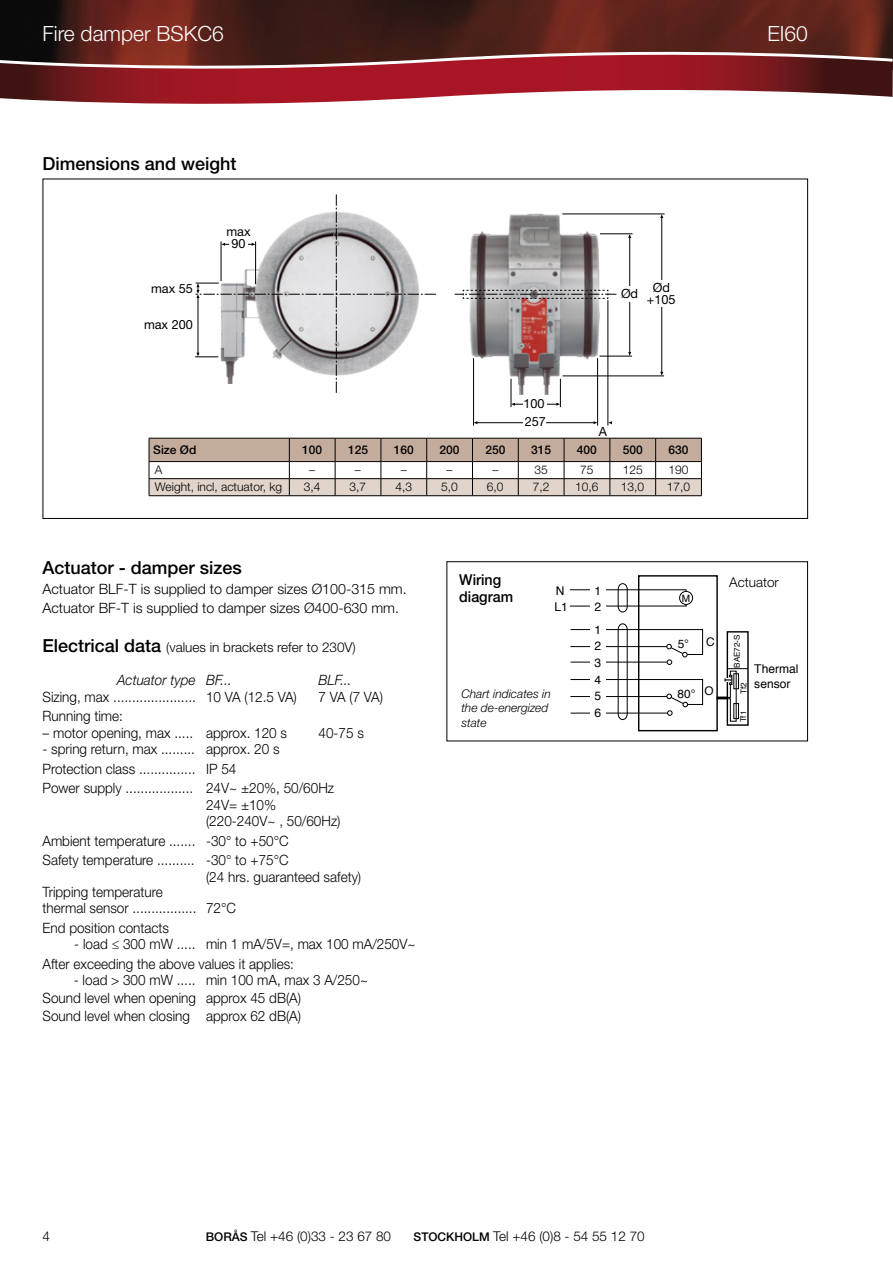
<style>
.page{position:relative;width:893px;height:1263px;background:#fff}
.page>*{position:absolute;margin:0;border:0;box-sizing:border-box;transform-origin:0 0}
.t1{font:300 21px "Helvetica Neue LT Std";color:#fff}
.t2{font:500 18px "Helvetica Neue LT Std";color:#000}
.t3{font:500 15px/16.5px "Helvetica Neue LT Std";color:#000;scale:.95 1}
.t4{font:300 14.25px/19.5px "Helvetica Neue LT Std";color:#000;scale:.95 1}
.t5{font:300 14.25px/19.5px "Helvetica Neue LT Std";color:#000}
.t6{font:italic 300 14.25px "Helvetica Neue LT Std";color:#000;scale:.95 1}
.t7{font:300 13.5px "Helvetica Neue LT Std";color:#000}
.t8{font:12.75px/12.8px "Helvetica Neue";color:#000;text-align:center}
.t9{font:300 12px "Helvetica Neue LT Std";color:#000}
.t10{font:italic 300 12px/14.4px "Helvetica Neue LT Std";color:#000}
.t11{font:500 12px "Helvetica Neue LT Std";color:#000}
.t12{font:12px/16.6px "Helvetica";color:#000}
.t13{font:11.85px "Helvetica";color:#000}
.t14{font:10.05px "Helvetica";color:#000}
.t15{font:8.1px "Helvetica";color:#000}
.s1{font-weight:500;font-size:18px}
.s2{font-weight:500;font-size:12px}
</style>
<div class="page">
<img style="left:0;top:0;width:893px;height:45px">
<svg style="left:0;top:79px;width:893px;height:25px"></svg>
<svg style="left:0;top:45px;width:893px;height:34px"></svg>
<div style="left:446px;top:561px;width:362px;height:180px;border:1px solid #000"></div>
<div style="left:727px;top:631px;width:22px;height:95px;border:1px solid #000"></div>
<svg style="left:718px;top:668px;width:30px;height:54px"></svg>
<div style="left:638px;top:575px;width:80px;height:156px;border:1px solid #000"></div>
<svg style="left:149px;top:438px;width:553px;height:58px"></svg>
<hr style="left:149px;top:461px;width:140px;height:1px;background:#000">
<hr style="left:289px;top:461px;width:46px;height:1px;background:#000">
<hr style="left:335px;top:461px;width:46px;height:1px;background:#000">
<hr style="left:381px;top:461px;width:46px;height:1px;background:#000">
<hr style="left:427px;top:461px;width:45px;height:1px;background:#000">
<hr style="left:472px;top:461px;width:46px;height:1px;background:#000">
<hr style="left:518px;top:461px;width:46px;height:1px;background:#000">
<hr style="left:564px;top:461px;width:46px;height:1px;background:#000">
<hr style="left:610px;top:461px;width:46px;height:1px;background:#000">
<hr style="left:656px;top:461px;width:46px;height:1px;background:#000">
<img style="left:469px;top:213px;width:140px;height:181px">
<hr style="left:473px;top:358px;width:1px;height:68px;background:#000">
<hr style="left:597px;top:358px;width:1px;height:68px;background:#000">
<hr style="left:607px;top:300px;width:1px;height:126px;background:#000">
<hr style="left:477px;top:422px;width:116px;height:1px;background:#000">
<div style="left:523px;top:419px;width:22px;height:8px;background:#fff"></div>
<svg style="left:556px;top:379px;width:5px;height:28px"></svg>
<svg style="left:511px;top:379px;width:4px;height:28px"></svg>
<hr style="left:515px;top:404px;width:41px;height:1px;background:#000">
<div style="left:523px;top:400px;width:24px;height:8px;background:#fff"></div>
<hr style="left:599px;top:356px;width:33px;height:1px;background:#000">
<hr style="left:629px;top:238px;width:1px;height:114px;background:#000">
<hr style="left:600px;top:233px;width:32px;height:1px;background:#000">
<div style="left:626px;top:286px;width:10px;height:15px;background:#fff"></div>
<hr style="left:562px;top:375px;width:102px;height:1px;background:#000">
<hr style="left:661px;top:218px;width:1px;height:154px;background:#000">
<hr style="left:562px;top:214px;width:103px;height:1px;background:#000">
<div style="left:657px;top:280px;width:10px;height:27px;background:#fff"></div>
<svg style="left:455px;top:290px;width:161px;height:9px"></svg>
<svg style="left:195px;top:194px;width:241px;height:199px"></svg>
<svg style="left:569px;top:583px;width:134px;height:137px"></svg>
<h1 class="t1" style="left:43px;top:21px;width:183px">Fire damper BSKC6</h1>
<h1 class="t1" style="left:767px;top:21px;width:42px">EI60</h1>
<p class="t2" style="left:43px;top:153px;width:196px">Dimensions and weight</p>
<p class="t8" style="left:151px;top:283px;width:43px">max 55</p>
<p class="t8" style="left:144px;top:319px;width:50px">max 200</p>
<p class="t8" style="left:226px;top:225px;width:26px">max<br>90</p>
<p class="t8" style="left:523px;top:397px;width:23px">100</p>
<p class="t8" style="left:525px;top:416px;width:23px">257</p>
<p class="t8" style="left:621px;top:288px;width:19px">Ød</p>
<p class="t8" style="left:647px;top:282px;width:30px">Ød +105</p>
<p class="t8" style="left:599px;top:425px;width:10px">A</p>
<p class="t11" style="left:153px;top:443px;width:45px">Size Ød</p>
<p class="t11" style="left:302px;top:443px;width:22px">100</p>
<p class="t11" style="left:348px;top:443px;width:22px">125</p>
<p class="t11" style="left:394px;top:443px;width:22px">160</p>
<p class="t11" style="left:440px;top:443px;width:22px">200</p>
<p class="t11" style="left:485px;top:443px;width:22px">250</p>
<p class="t11" style="left:531px;top:443px;width:22px">315</p>
<p class="t11" style="left:577px;top:443px;width:22px">400</p>
<p class="t11" style="left:623px;top:443px;width:22px">500</p>
<p class="t11" style="left:668px;top:443px;width:22px">630</p>
<p class="t9" style="left:155px;top:463px;width:9px">A</p>
<p class="t9" style="left:309px;top:463px;width:7px">–</p>
<p class="t9" style="left:355px;top:463px;width:7px">–</p>
<p class="t9" style="left:401px;top:463px;width:7px">–</p>
<p class="t9" style="left:447px;top:463px;width:7px">–</p>
<p class="t9" style="left:492px;top:463px;width:7px">–</p>
<p class="t9" style="left:534px;top:463px;width:15px">35</p>
<p class="t9" style="left:580px;top:463px;width:15px">75</p>
<p class="t9" style="left:623px;top:463px;width:22px">125</p>
<p class="t9" style="left:668px;top:463px;width:22px">190</p>
<p class="t9" style="left:155px;top:480px;width:129px">Weight, incl, actuator, kg</p>
<p class="t9" style="left:304px;top:480px;width:18px">3,4</p>
<p class="t9" style="left:350px;top:480px;width:18px">3,7</p>
<p class="t9" style="left:395px;top:480px;width:18px">4,3</p>
<p class="t9" style="left:441px;top:480px;width:18px">5,0</p>
<p class="t9" style="left:487px;top:480px;width:18px">6,0</p>
<p class="t9" style="left:533px;top:480px;width:18px">7,2</p>
<p class="t9" style="left:575px;top:480px;width:25px">10,6</p>
<p class="t9" style="left:621px;top:480px;width:25px">13,0</p>
<p class="t9" style="left:667px;top:480px;width:25px">17,0</p>
<p class="t2" style="left:43px;top:557px;width:201px">Actuator - damper sizes</p>
<p class="t5" style="left:43px;top:578px;width:366px">Actuator BLF-T is supplied to damper sizes Ø100-315 mm.<br>Actuator BF-T is supplied to damper sizes Ø400-630 mm.</p>
<p class="t7" style="left:43px;top:639px;width:315px"><span class="s1">Electrical data</span> (values in brackets refer to 230V)</p>
<p class="t6" style="left:117px;top:672px;width:122px">Actuator type BF...</p>
<p class="t6" style="left:319px;top:672px;width:36px">BLF...</p>
<p class="t4" style="left:43px;top:686px;width:269px">Sizing, max ...................... 10 VA (12.5 VA)</p>
<p class="t4" style="left:319px;top:686px;width:69px">7 VA (7 VA)</p>
<p class="t4" style="left:43px;top:706px;width:86px">Running time:</p>
<p class="t4" style="left:43px;top:722px;width:259px">– motor opening, max ..... approx. 120 s</p>
<p class="t4" style="left:319px;top:722px;width:49px">40-75 s</p>
<p class="t4" style="left:43px;top:739px;width:308px">- spring return, max ......... approx. 20 s<br>Protection class ............... IP 54<br>Power supply .................. 24V~ ±20%, 50/60Hz</p>
<p class="t4" style="left:206px;top:796px;width:143px;line-height:16.5px">24V= ±10% (220-240V~ , 50/60Hz)</p>
<p class="t4" style="left:42px;top:830px;width:261px">Ambient temperature ....... -30° to +50°C<br>Safety temperature .......... -30° to +75°C</p>
<p class="t4" style="left:206px;top:866px;width:165px">(24 hrs. guaranteed safety)</p>
<p class="t4" style="left:42px;top:883px;width:205px;line-height:16.5px">Tripping temperature<br>thermal sensor ................. 72°C</p>
<p class="t4" style="left:43px;top:917px;width:135px">End position contacts</p>
<p class="t4" style="left:43px;top:934px;width:394px;text-indent:32px">- load ≤ 300 mW ..... min 1 mA/5V=, max 100 mA/250V~<br>After exceeding the above values it applies:</p>
<p class="t4" style="left:43px;top:971px;width:344px;line-height:18px;text-indent:31px">- load &gt; 300 mW ..... min 100 mA, max 3 A/250~<br>Sound level when opening approx 45 dB(A)<br>Sound level when closing approx 62 dB(A)</p>
<p class="t3" style="left:459px;top:571px;width:58px">Wiring diagram</p>
<p class="t12" style="left:555px;top:582px;width:15px;line-height:16.2px">N<br>L1</p>
<p class="t14" style="left:682px;top:590px;width:10px">M</p>
<p class="t12" style="left:595px;top:582px;width:8px">1<br>2</p>
<p class="t12" style="left:595px;top:621px;width:8px;text-align:justify">1<br>2<br>3<br>4<br>5<br>6</p>
<p class="t13" style="left:678px;top:633px;width:8px">5</p>
<p class="t10" style="left:461px;top:686px;width:91px">Chart indicates in the de-energized state</p>
<p class="t13" style="left:677px;top:683px;width:15px">80</p>
<p class="t13" style="left:706px;top:631px;width:10px">C</p>
<p class="t13" style="left:704px;top:681px;width:11px">O</p>
<p class="t7" style="left:729px;top:574px;width:51px">Actuator</p>
<p class="t15" style="left:730px;top:668px;width:35px;rotate:-90deg">BAE72-S</p>
<p class="t15" style="left:737px;top:694px;width:13px;rotate:-90deg">Tf2</p>
<p class="t15" style="left:736px;top:722px;width:13px;rotate:-90deg">Tf1</p>
<p class="t12" style="left:754px;top:662px;width:46px;line-height:14.4px">Thermal sensor</p>
<p class="t7" style="left:43px;top:1228px;width:9px">4</p>
<p class="t7" style="left:206px;top:1228px;width:187px"><span class="s2">BORÅS</span> Tel +46 (0)33 - 23 67 80</p>
<p class="t7" style="left:414px;top:1228px;width:233px"><span class="s2">STOCKHOLM</span> Tel +46 (0)8 - 54 55 12 70</p>
</div>
